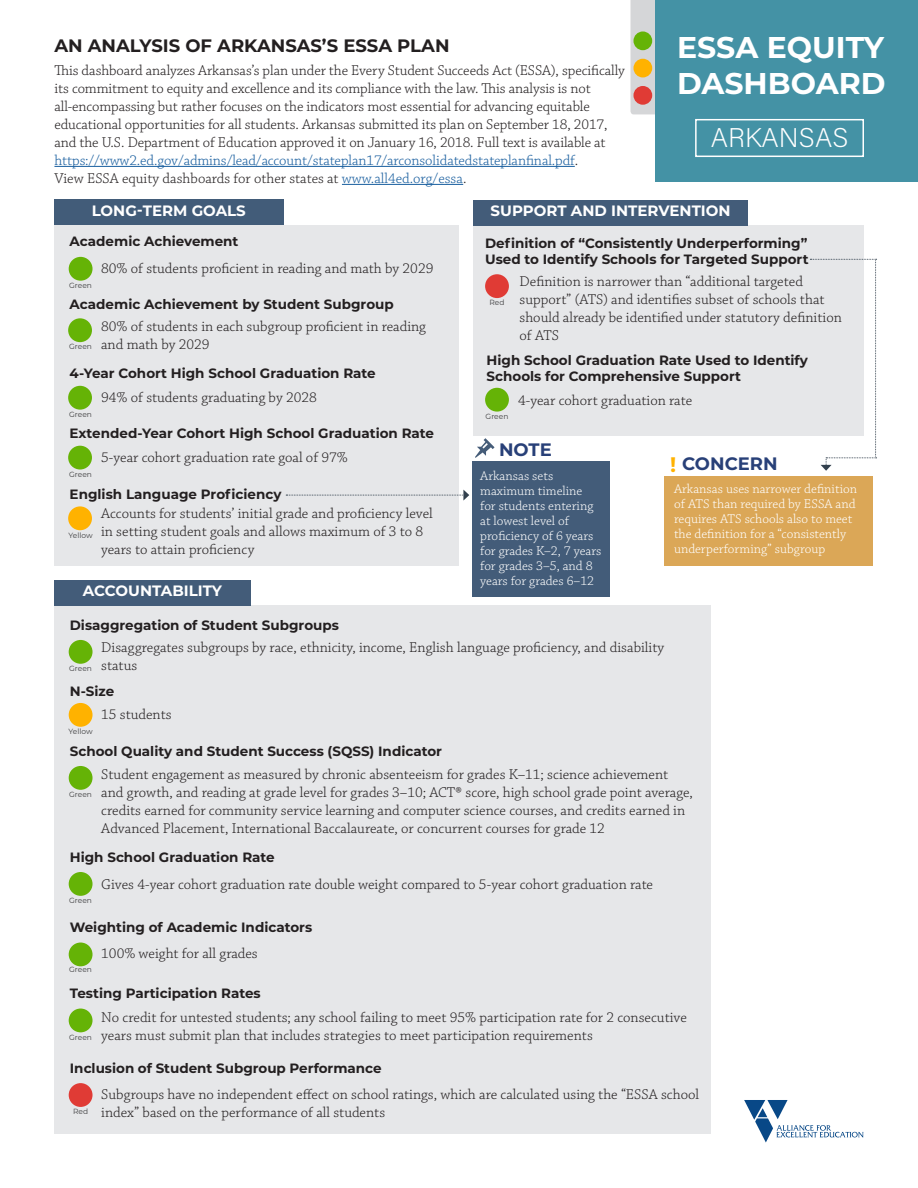
<style>
.page{position:relative;width:918px;height:1188px;background:#fff}
.page>*{position:absolute;margin:0;border:0;box-sizing:border-box;transform-origin:0 0}
.t1{font:700 30px/36px "Montserrat";color:#fff}
.t2{font:200 27px "Acumin Pro";color:#fff}
.t3{font:700 21px "Montserrat";color:#ffb200}
.t4{font:700 18px "Montserrat";color:#231f20}
.t5{font:700 18px "Montserrat";color:#284078}
.t6{font:300 15px/18px "Chaparral Pro";color:#231f20}
.t7{font:700 15px "Montserrat";color:#fff}
.t8{font:700 13.5px/16.2px "Montserrat";color:#231f20}
.t9{font:300 13.5px/15px "Chaparral Pro";color:#fff}
.t10{font:7.5px "Montserrat";color:#3e3e3f}
.s1{color:#175d9e}
</style>
<div class="page">
<div style="left:54px;top:225px;width:405px;height:340px;background:#e6e7e9"></div>
<div style="left:54px;top:200px;width:230px;height:25px;background:#425c79"></div>
<div style="left:473px;top:225px;width:391px;height:210px;background:#e6e7e9"></div>
<div style="left:473px;top:200px;width:275px;height:25px;background:#435c79"></div>
<div style="left:54px;top:606px;width:656px;height:528px;background:#e6e7e9"></div>
<div style="left:54px;top:580px;width:197px;height:25px;background:#435c79"></div>
<div style="left:631px;top:0;width:24px;height:114px;background:#d5d6d8"></div>
<div style="left:633px;top:59px;width:19px;height:18px;background:#ffb200;border-radius:50%"></div>
<div style="left:633px;top:86px;width:19px;height:19px;background:#e03b35;border-radius:50%"></div>
<div style="left:633px;top:31px;width:19px;height:19px;background:#65b306;border-radius:50%"></div>
<div style="left:655px;top:0;width:263px;height:182px;background:#4492a5"></div>
<div style="left:695px;top:119px;width:169px;height:38px;border:2px solid #fff"></div>
<hr style="left:54px;top:166px;width:521px;height:1px;background:#175d9e">
<hr style="left:342px;top:184px;width:121px;height:1px;background:#175d9e">
<div style="left:69px;top:257px;width:24px;height:24px;background:#65b306;border-radius:50%"></div>
<div style="left:68px;top:318px;width:24px;height:24px;background:#65b306;border-radius:50%"></div>
<div style="left:68px;top:386px;width:24px;height:24px;background:#65b306;border-radius:50%"></div>
<div style="left:68px;top:446px;width:24px;height:24px;background:#65b306;border-radius:50%"></div>
<div style="left:68px;top:506px;width:24px;height:24px;background:#ffb200;border-radius:50%"></div>
<div style="left:69px;top:640px;width:24px;height:24px;background:#65b306;border-radius:50%"></div>
<div style="left:69px;top:703px;width:24px;height:24px;background:#ffb200;border-radius:50%"></div>
<div style="left:69px;top:766px;width:24px;height:24px;background:#65b306;border-radius:50%"></div>
<div style="left:69px;top:872px;width:24px;height:24px;background:#65b306;border-radius:50%"></div>
<div style="left:69px;top:943px;width:24px;height:23px;background:#65b306;border-radius:50%"></div>
<div style="left:69px;top:1009px;width:24px;height:23px;background:#65b306;border-radius:50%"></div>
<div style="left:69px;top:1083px;width:24px;height:24px;background:#e03b35;border-radius:50%"></div>
<div style="left:485px;top:274px;width:24px;height:24px;background:#e03b35;border-radius:50%"></div>
<div style="left:485px;top:388px;width:24px;height:24px;background:#65b306;border-radius:50%"></div>
<svg style="left:744px;top:1100px;width:120px;height:43px"></svg>
<div style="left:665px;top:476px;width:208px;height:89px;background:#dba757"></div>
<div style="left:473px;top:461px;width:137px;height:136px;background:#435c79"></div>
<svg style="left:475px;top:438px;width:20px;height:20px"></svg>
<svg style="left:286px;top:490px;width:183px;height:11px"></svg>
<svg style="left:810px;top:259px;width:67px;height:212px"></svg>
<p class="t4" style="left:54px;top:32px;width:397px">AN ANALYSIS OF ARKANSAS’S ESSA PLAN</p>
<p class="t6" style="left:54px;top:62px;width:572px">This dashboard analyzes Arkansas’s plan under the Every Student Succeeds Act (ESSA), specifically its commitment to equity and excellence and its compliance with the law. This analysis is not all-encompassing but rather focuses on the indicators most essential for advancing equitable educational opportunities for all students. Arkansas submitted its plan on September 18, 2017, and the U.S. Department of Education approved it on January 16, 2018. Full text is available at <span class="s1">https://www2.ed.gov/admins/lead/account/stateplan17/arconsolidatedstateplanfinal.pdf</span>.<br>View ESSA equity dashboards for other states at <span class="s1">www.all4ed.org/essa</span>.</p>
<p class="t1" style="left:677px;top:28px;width:210px">ESSA EQUITY<br>DASHBOARD</p>
<p class="t2" style="left:711px;top:119px;width:139px">ARKANSAS</p>
<p class="t7" style="left:92px;top:200px;width:156px">LONG-TERM GOALS</p>
<p class="t8" style="left:70px;top:233px;width:170px">Academic Achievement</p>
<p class="t10" style="left:69px;top:280px;width:24px">Green</p>
<p class="t6" style="left:101px;top:260px;width:334px">80% of students proficient in reading and math by 2029</p>
<p class="t8" style="left:70px;top:296px;width:326px">Academic Achievement by Student Subgroup</p>
<p class="t6" style="left:101px;top:318px;width:326px">80% of students in each subgroup proficient in reading and math by 2029</p>
<p class="t6" style="left:101px;top:389px;width:217px">94% of students graduating by 2028</p>
<p class="t10" style="left:69px;top:342px;width:24px">Green</p>
<p class="t8" style="left:70px;top:365px;width:308px">4-Year Cohort High School Graduation Rate</p>
<p class="t7" style="left:491px;top:200px;width:242px">SUPPORT AND INTERVENTION</p>
<p class="t8" style="left:485px;top:234px;width:325px">Definition of “Consistently Underperforming”<br>Used to Identify Schools for Targeted Support</p>
<p class="t10" style="left:489px;top:298px;width:17px">Red</p>
<p class="t6" style="left:520px;top:273px;width:324px">Definition is narrower than “additional targeted support” (ATS) and identifies subset of schools that should already be identified under statutory definition of ATS</p>
<p class="t8" style="left:487px;top:351px;width:323px">High School Graduation Rate Used to Identify<br>Schools for Comprehensive Support</p>
<p class="t6" style="left:518px;top:392px;width:176px">4-year cohort graduation rate</p>
<p class="t10" style="left:69px;top:409px;width:24px">Green</p>
<p class="t10" style="left:486px;top:411px;width:24px">Green</p>
<p class="t8" style="left:70px;top:425px;width:366px">Extended-Year Cohort High School Graduation Rate</p>
<p class="t10" style="left:69px;top:469px;width:24px">Green</p>
<p class="t6" style="left:101px;top:449px;width:248px">5-year cohort graduation rate goal of 97%</p>
<p class="t8" style="left:70px;top:485px;width:213px">English Language Proficiency</p>
<p class="t10" style="left:69px;top:530px;width:26px">Yellow</p>
<p class="t6" style="left:101px;top:505px;width:333px">Accounts for students’ initial grade and proficiency level in setting student goals and allows maximum of 3 to 8 years to attain proficiency</p>
<p class="t7" style="left:83px;top:580px;width:141px">ACCOUNTABILITY</p>
<p class="t8" style="left:70px;top:616px;width:271px">Disaggregation of Student Subgroups</p>
<p class="t5" style="left:499px;top:436px;width:54px">NOTE</p>
<p class="t9" style="left:480px;top:469px;width:123px">Arkansas sets maximum timeline<br>for students entering at lowest level of proficiency of 6 years for grades K–2, 7 years for grades 3–5, and 8 years for grades 6–12</p>
<p class="t3" style="left:670px;top:449px;width:8px">!</p>
<p class="t5" style="left:682px;top:451px;width:97px">CONCERN</p>
<p class="t9" style="left:674px;top:482px;width:185px">Arkansas uses narrower definition of ATS than required by ESSA and requires ATS schools also to meet the definition for a “consistently underperforming” subgroup</p>
<p class="t6" style="left:101px;top:639px;width:564px">Disaggregates subgroups by race, ethnicity, income, English language proficiency, and disability status</p>
<p class="t6" style="left:101px;top:706px;width:72px">15 students</p>
<p class="t10" style="left:69px;top:663px;width:24px">Green</p>
<p class="t8" style="left:70px;top:682px;width:46px">N-Size</p>
<p class="t10" style="left:69px;top:726px;width:26px">Yellow</p>
<p class="t8" style="left:70px;top:742px;width:374px">School Quality and Student Success (SQSS) Indicator</p>
<p class="t10" style="left:69px;top:789px;width:24px">Green</p>
<p class="t6" style="left:101px;top:766px;width:593px">Student engagement as measured by chronic absenteeism for grades K–11; science achievement and growth, and reading at grade level for grades 3–10; ACT® score, high school grade point average, credits earned for community service learning and computer science courses, and credits earned in Advanced Placement, International Baccalaureate, or concurrent courses for grade 12</p>
<p class="t8" style="left:70px;top:848px;width:206px">High School Graduation Rate</p>
<p class="t10" style="left:69px;top:895px;width:24px">Green</p>
<p class="t6" style="left:101px;top:876px;width:553px">Gives 4-year cohort graduation rate double weight compared to 5-year cohort graduation rate</p>
<p class="t8" style="left:70px;top:919px;width:244px">Weighting of Academic Indicators</p>
<p class="t10" style="left:69px;top:964px;width:24px">Green</p>
<p class="t6" style="left:101px;top:945px;width:158px">100% weight for all grades</p>
<p class="t8" style="left:70px;top:985px;width:192px">Testing Participation Rates</p>
<p class="t10" style="left:69px;top:1032px;width:24px">Green</p>
<p class="t6" style="left:101px;top:1009px;width:587px">No credit for untested students; any school failing to meet 95% participation rate for 2 consecutive years must submit plan that includes strategies to meet participation requirements</p>
<p class="t8" style="left:70px;top:1059px;width:313px">Inclusion of Student Subgroup Performance</p>
<p class="t10" style="left:73px;top:1106px;width:17px">Red</p>
<p class="t6" style="left:101px;top:1086px;width:599px">Subgroups have no independent effect on school ratings, which are calculated using the “ESSA school index” based on the performance of all students</p>
</div>
